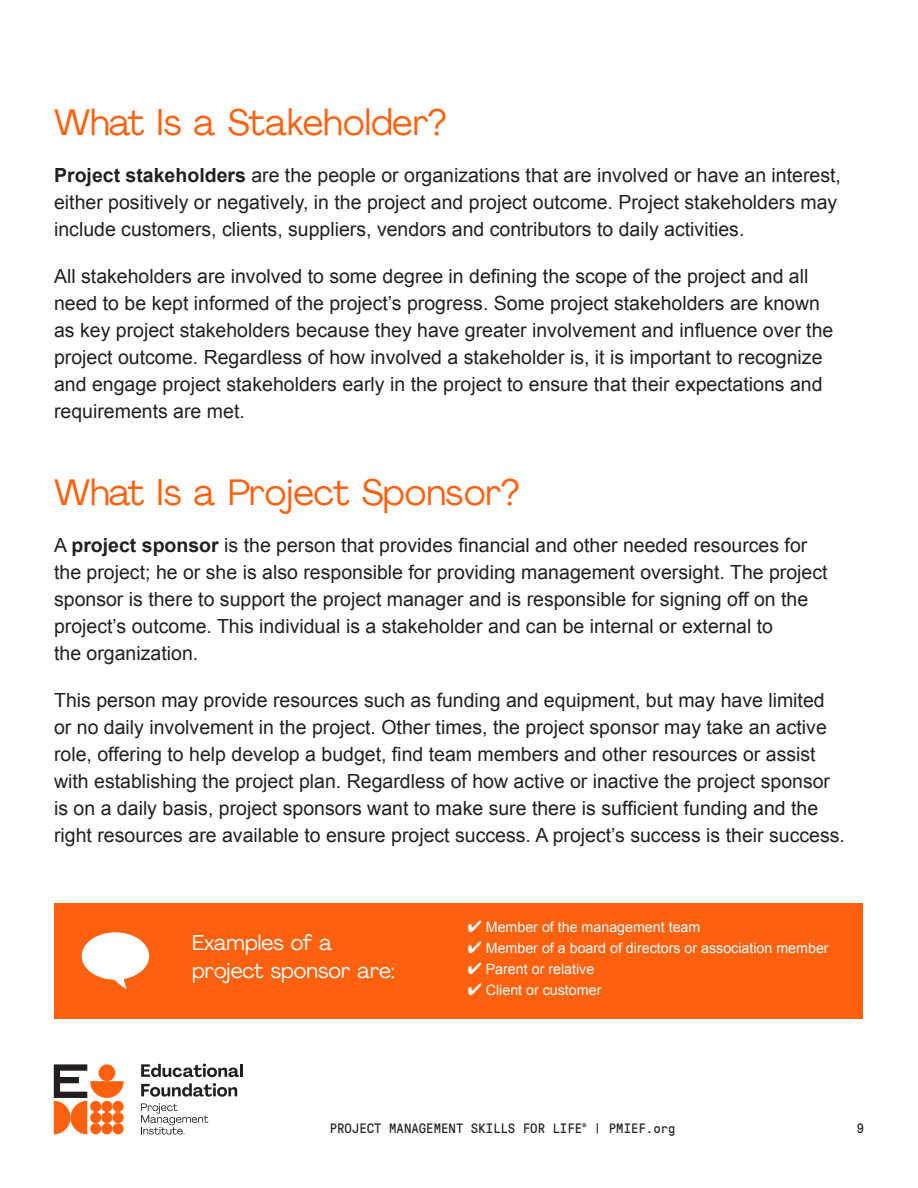
<style>
.page{position:relative;width:918px;height:1188px;background:#fff}
.page>*{position:absolute;margin:0;border:0;box-sizing:border-box;transform-origin:0 0}
.t1{font:36px "Agrandir";color:#ff610f}
.t2{font:21px/28.5px "Agrandir";color:#fff}
.t3{font:19.5px/27px "Arial";color:#231f20}
.t4{font:14.25px "Arial";color:#fff}
.t5{font:13.5px "GT Pressura Mono";color:#231f20}
.s1{font-weight:700}
</style>
<div class="page">
<svg style="left:141px;top:1103px;width:67px;height:32px"></svg>
<svg style="left:54px;top:1064px;width:70px;height:70px"></svg>
<div style="left:99px;top:1064px;width:16px;height:17px;background:#ff610f;border-radius:50%"></div>
<svg style="left:141px;top:1064px;width:102px;height:13px"></svg>
<svg style="left:141px;top:1083px;width:96px;height:14px"></svg>
<div style="left:55px;top:903px;width:808px;height:116px;background:#ff610f"></div>
<svg style="left:82px;top:932px;width:67px;height:57px"></svg>
<p class="t1" style="left:54px;top:100px;width:393px">What Is a Stakeholder?</p>
<p class="t3" style="left:54px;top:162px;width:788px"><span class="s1">Project stakeholders</span> are the people or organizations that are involved or have an interest, either positively or negatively, in the project and project outcome. Project stakeholders may include customers, clients, suppliers, vendors and contributors to daily activities.</p>
<p class="t3" style="left:54px;top:263px;width:781px">All stakeholders are involved to some degree in defining the scope of the project and all need to be kept informed of the project’s progress. Some project stakeholders are known as key project stakeholders because they have greater involvement and influence over the project outcome. Regardless of how involved a stakeholder is, it is important to recognize and engage project stakeholders early in the project to ensure that their expectations and requirements are met.</p>
<p class="t1" style="left:54px;top:470px;width:466px">What Is a Project Sponsor?</p>
<p class="t3" style="left:54px;top:532px;width:775px">A <span class="s1">project sponsor</span> is the person that provides financial and other needed resources for the project; he or she is also responsible for providing management oversight. The project sponsor is there to support the project manager and is responsible for signing off on the project’s outcome. This individual is a stakeholder and can be internal or external to<br>the organization.</p>
<p class="t3" style="left:54px;top:687px;width:792px">This person may provide resources such as funding and equipment, but may have limited or no daily involvement in the project. Other times, the project sponsor may take an active role, offering to help develop a budget, find team members and other resources or assist with establishing the project plan. Regardless of how active or inactive the project sponsor is on a daily basis, project sponsors want to make sure there is sufficient funding and the right resources are available to ensure project success. A project’s success is their success.</p>
<p class="t2" style="left:192px;top:928px;width:204px">Examples of a project sponsor are:</p>
<p class="t4" style="left:468px;top:918px;width:234px">✔ Member of the management team</p>
<p class="t4" style="left:468px;top:939px;width:362px">✔ Member of a board of directors or association member</p>
<p class="t4" style="left:468px;top:960px;width:128px">✔ Parent or relative</p>
<p class="t4" style="left:468px;top:981px;width:135px">✔ Client or customer</p>
<p class="t5" style="left:330px;top:1121px;width:347px">PROJECT MANAGEMENT SKILLS FOR LIFE<sup>®</sup> | PMIEF.org</p>
<p class="t5" style="left:857px;top:1121px;width:9px">9</p>
</div>
